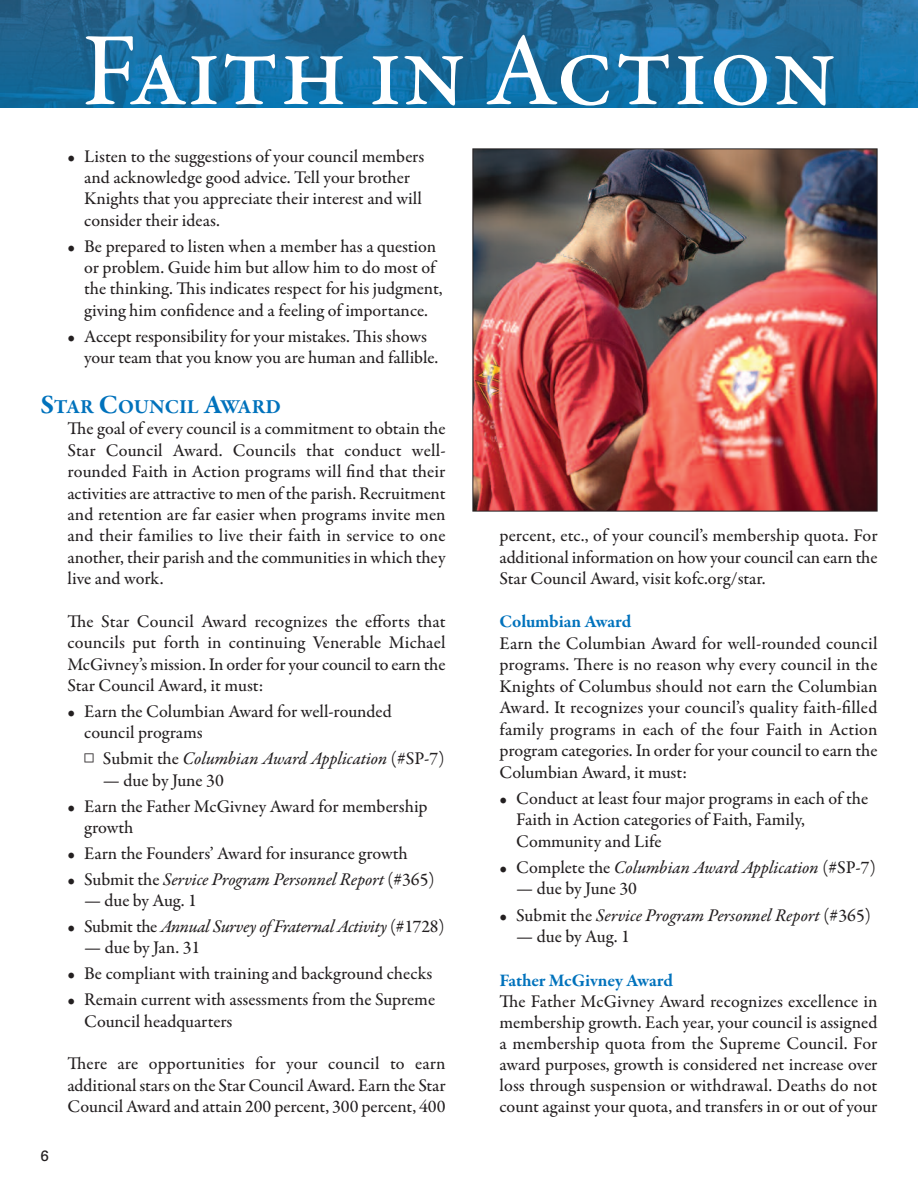
<style>
.page{position:relative;width:918px;height:1188px;background:#fff}
.page>*{position:absolute;margin:0;border:0;box-sizing:border-box;transform-origin:0 0}
.t1{font:500 105px "Garamond Premr Pro";color:#fff}
.t2{font:700 20.25px "Garamond Premr Pro";color:#0072bc}
.t3{font:500 18px/21.5px "Garamond Premr Pro";color:#231f20}
.t4{font:18px "Garamond Premr Pro Med It";letter-spacing:-.005em;color:#231f20}
.t5{font:700 18px "Garamond Premr Pro";letter-spacing:-.015em;color:#0072bc}
.t6{font:15px "Univers";color:#231f20}
.s1{font-size:27px}
.s2{font-family:"Universal Newswith Comm Pi"}
.s3{font-family:"Garamond Premr Pro";font-weight:500}
</style>
<div class="page">
<img style="left:0;top:0;width:918px;height:108px">
<img style="left:474px;top:150px;width:402px;height:359px">
<div style="left:472px;top:148px;width:406px;height:363px;border:1px solid #231f20"></div>
<h1 class="t1" style="left:82px;top:30px;width:756px">Faith in action</h1>
<p class="t3" style="left:84px;top:147px;width:342px;text-indent:-17px">• listen to the suggestions of your council members and acknowledge good advice. tell your brother Knights that you appreciate their interest and will consider their ideas.</p>
<p class="t3" style="left:84px;top:237px;width:360px;text-indent:-17px">• Be prepared to listen when a member has a question or problem. guide him but allow him to do most of the thinking. This indicates respect for his judgment, giving him confidence and a feeling of importance.</p>
<p class="t3" style="left:84px;top:327px;width:356px;text-indent:-17px">• accept responsibility for your mistakes. This shows your team that you know you are human and fallible.</p>
<p class="t2" style="left:41px;top:399px;width:242px"><span class="s1">s</span>tar <span class="s1">c</span>ouncil <span class="s1">a</span>ward</p>
<p class="t3" style="left:68px;top:420px;width:380px;text-align:justify">The goal of every council is a commitment to obtain the star Council award. Councils that conduct well&shy;rounded Faith in action programs will find that their activities are attractive to men of the parish. recruitment and retention are far easier when programs invite men and their families to live their faith in service to one another, their parish and the communities in which they live and work.</p>
<p class="t3" style="left:68px;top:612px;width:380px;text-align:justify">The star Council award recognizes the efforts that councils put forth in continuing venerable michael mcgivney’s mission. in order for your council to earn the star Council award, it must:</p>
<p class="t3" style="left:84px;top:702px;width:309px;text-indent:-17px">• earn the Columbian award for well-rounded council programs</p>
<p class="t4" style="left:84px;top:752px;width:362px"><span class="s2">▫</span> <span class="s3">submit the</span> Columbian Award Application <span class="s3">(#sP-7)</span></p>
<p class="t3" style="left:103px;top:771px;width:122px">— due by June 30</p>
<p class="t3" style="left:84px;top:797px;width:345px;text-indent:-17px">• earn the Father mcgivney award for membership growth</p>
<p class="t3" style="left:68px;top:844px;width:342px">• earn the Founders’ award for insurance growth</p>
<p class="t4" style="left:68px;top:872px;width:369px"><span class="s3">• submit the</span> Service Program Personnel Report <span class="s3">(#365)</span></p>
<p class="t3" style="left:84px;top:891px;width:114px">— due by aug. 1</p>
<p class="t4" style="left:68px;top:919px;width:378px"><span class="s3">• submit the</span> Annual Survey of Fraternal Activity <span class="s3">(#1728)</span></p>
<p class="t3" style="left:84px;top:939px;width:118px">— due by Jan. 31</p>
<p class="t3" style="left:67px;top:965px;width:366px">• Be compliant with training and background checks</p>
<p class="t3" style="left:84px;top:990px;width:353px;text-indent:-17px">• remain current with assessments from the supreme<br>Council headquarters</p>
<p class="t3" style="left:67px;top:1055px;width:380px;text-align:justify">There are opportunities for your council to earn additional stars on the star Council award. earn the star Council award and attain 200 percent, 300 percent, 400</p>
<p class="t6" style="left:41px;top:1150px;width:10px">6</p>
<p class="t3" style="left:500px;top:526px;width:379px;text-align:justify">percent, etc., of your council’s membership quota. For additional information on howyour council can earn the star Council award, visit kofc.org/star.</p>
<p class="t5" style="left:500px;top:615px;width:133px">columbian award</p>
<p class="t3" style="left:499px;top:634px;width:380px;text-align:justify">earn the Columbian award for well-rounded council programs. There is no reason why every council in the Knights of Columbus should not earn the Columbian award. it recognizes your council’s quality faith-filled family programs in each of the four Faith in action program categories. in order for your council to earn the Columbian award, it must:</p>
<p class="t3" style="left:516px;top:789px;width:354px;text-indent:-17px">• Conduct at least four major programs in each of the<br>Faith in action categories of Faith, Family,<br>Community and life</p>
<p class="t4" style="left:499px;top:860px;width:378px"><span class="s3">• Complete the</span> Columbian Award Application <span class="s3">(#sP-7)</span></p>
<p class="t3" style="left:516px;top:880px;width:122px">— due by June 30</p>
<p class="t4" style="left:499px;top:908px;width:373px"><span class="s3">• submit the</span> Service Program Personnel Report <span class="s3">(#365)</span></p>
<p class="t3" style="left:516px;top:927px;width:115px">— due by aug. 1</p>
<p class="t5" style="left:500px;top:973px;width:175px">Father McGivney award</p>
<p class="t3" style="left:500px;top:992px;width:380px;line-height:21px;text-align:justify">The Father mcgivney award recognizes excellence in membership growth. each year, your council is assigned a membership quota from the supreme Council. For award purposes, growth is considered net increase over loss through suspension or withdrawal. Deaths do not count against your quota, and transfers in or out of your</p>
</div>
